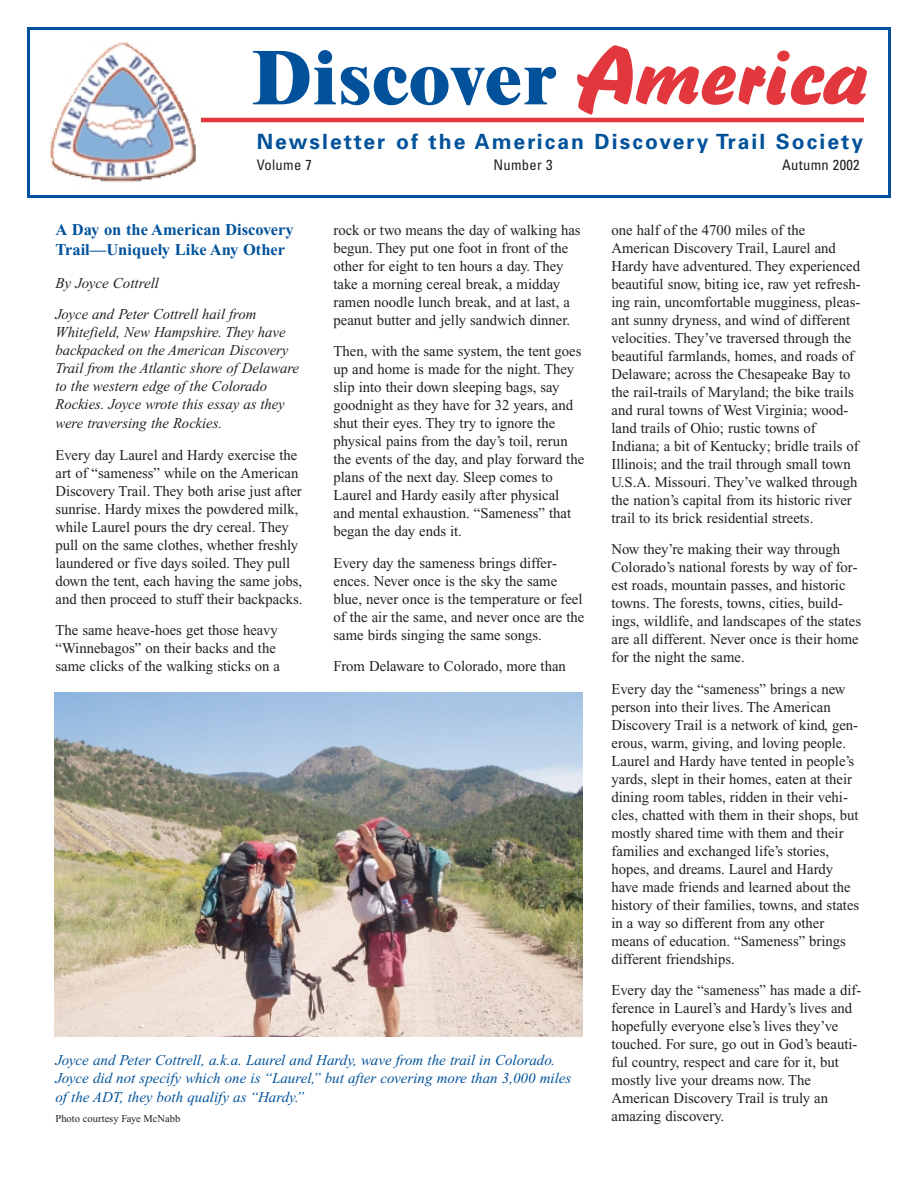
<style>
.page{position:relative;width:918px;height:1188px;background:#fff}
.page>*{position:absolute;margin:0;border:0;box-sizing:border-box;transform-origin:0 0}
.t1{font:800 75px "Times";letter-spacing:.025em;color:#01529b}
.t2{font:700 21px "Univers";letter-spacing:.1em;color:#01529b}
.t3{font:700 16.5px/19.8px "Times New Roman";color:#01529b}
.t4{font:15px/18px "Times New Roman";color:#231f20}
.t5{font:italic 15px/18.1px "Times New Roman";color:#231f20}
.t6{font:italic 15px/18.5px "Times New Roman";color:#01529b}
.t7{font:condensed 14.55px "Univers";letter-spacing:.02em;color:#231f20}
.t8{font:10.5px "Times New Roman";color:#231f20}
.s1{font-family:"Brush 738 BT Regular A";font-weight:400;font-size:81px;color:#e1373d}
</style>
<div class="page">
<img style="left:50px;top:42px;width:146px;height:140px">
<div style="left:27px;top:27px;width:864px;height:171px;border:3px solid #01529b"></div>
<img style="left:54px;top:693px;width:529px;height:344px">
<hr style="left:201px;top:118px;width:663px;height:4px;background:#e1373d">
<h1 class="t1" style="left:253px;top:51px;width:619px">Discover <span class="s1">America</span></h1>
<h2 class="t2" style="left:257px;top:134px;width:608px">Newsletter of the American Discovery Trail Society</h2>
<p class="t7" style="left:257px;top:160px;width:57px">Volume 7</p>
<p class="t7" style="left:494px;top:160px;width:61px">Number 3</p>
<p class="t7" style="left:782px;top:160px;width:79px">Autumn 2002</p>
<p class="t3" style="left:55px;top:222px;width:240px">A Day on the American Discovery<br>Trail—Uniquely Like Any Other</p>
<p class="t5" style="left:55px;top:268px;width:202px;line-height:31.5px">By Joyce Cottrell<br>Joyce and Peter Cottrell hail from</p>
<p class="t5" style="left:55px;top:325px;width:245px">Whitefield, New Hampshire. They have backpacked on the American Discovery Trail from the Atlantic shore of Delaware to the western edge of the Colorado Rockies. Joyce wrote this essay as they were traversing the Rockies.</p>
<p class="t4" style="left:55px;top:447px;width:249px">Every day Laurel and Hardy exercise the art of “sameness” while on the American Discovery Trail. They both arise just after sunrise. Hardy mixes the powdered milk, while Laurel pours the dry cereal. They pull on the same clothes, whether freshly laundered or five days soiled. They pull down the tent, each having the same jobs, and then proceed to stuff their backpacks.</p>
<p class="t4" style="left:55px;top:623px;width:226px">The same heave-hoes get those heavy “Winnebagos” on their backs and the same clicks of the walking sticks on a</p>
<p class="t4" style="left:334px;top:222px;width:249px">rock or two means the day of walking has begun. They put one foot in front of the other for eight to ten hours a day. They take a morning cereal break, a midday ramen noodle lunch break, and at last, a peanut butter and jelly sandwich dinner.</p>
<p class="t4" style="left:334px;top:344px;width:252px">Then, with the same system, the tent goes up and home is made for the night. They slip into their down sleeping bags, say goodnight as they have for 32 years, and shut their eyes. They try to ignore the physical pains from the day’s toil, rerun the events of the day, and play forward the plans of the next day. Sleep comes to Laurel and Hardy easily after physical and mental exhaustion. “Sameness” that began the day ends it.</p>
<p class="t4" style="left:334px;top:555px;width:252px">Every day the sameness brings differ&shy;ences. Never once is the sky the same blue, never once is the temperature or feel of the air the same, and never once are the same birds singing the same songs.</p>
<p class="t4" style="left:334px;top:659px;width:234px">From Delaware to Colorado, more than</p>
<p class="t6" style="left:55px;top:1052px;width:517px">Joyce and Peter Cottrell, a.k.a. Laurel and Hardy, wave from the trail in Colorado.<br>Joyce did not specify which one is “Laurel,” but after covering more than 3,000 miles of the ADT, they both qualify as “Hardy.”</p>
<p class="t8" style="left:55px;top:1114px;width:126px">Photo courtesy Faye McNabb</p>
<p class="t4" style="left:612px;top:222px;width:251px">one half of the 4700 miles of the American Discovery Trail, Laurel and Hardy have adventured. They experienced beautiful snow, biting ice, raw yet refresh&shy;ing rain, uncomfortable mugginess, pleas&shy;ant sunny dryness, and wind of different velocities. They’ve traversed through the beautiful farmlands, homes, and roads of Delaware; across the Chesapeake Bay to the rail-trails of Maryland; the bike trails and rural towns of West Virginia; wood&shy;land trails of Ohio; rustic towns of Indiana; a bit of Kentucky; bridle trails of Illinois; and the trail through small town U.S.A. Missouri. They’ve walked through the nation’s capital from its historic river trail to its brick residential streets.</p>
<p class="t4" style="left:612px;top:542px;width:251px">Now they’re making their way through Colorado’s national forests by way of for&shy;est roads, mountain passes, and historic towns. The forests, towns, cities, build&shy;ings, wildlife, and landscapes of the states are all different. Never once is their home for the night the same.</p>
<p class="t4" style="left:612px;top:681px;width:249px">Every day the “sameness” brings a new person into their lives. The American Discovery Trail is a network of kind, gen&shy;erous, warm, giving, and loving people.<br>Laurel and Hardy have tented in people’s yards, slept in their homes, eaten at their dining room tables, ridden in their vehi&shy;cles, chatted with them in their shops, but mostly shared time with them and their families and exchanged life’s stories, hopes, and dreams. Laurel and Hardy have made friends and learned about the history of their families, towns, and states in a way so different from any other means of education. “Sameness” brings different friendships.</p>
<p class="t4" style="left:612px;top:983px;width:251px">Every day the “sameness” has made a dif&shy;ference in Laurel’s and Hardy’s lives and hopefully everyone else’s lives they’ve touched. For sure, go out in God’s beauti&shy;ful country, respect and care for it, but mostly live your dreams now. The American Discovery Trail is truly an amazing discovery.</p>
</div>
